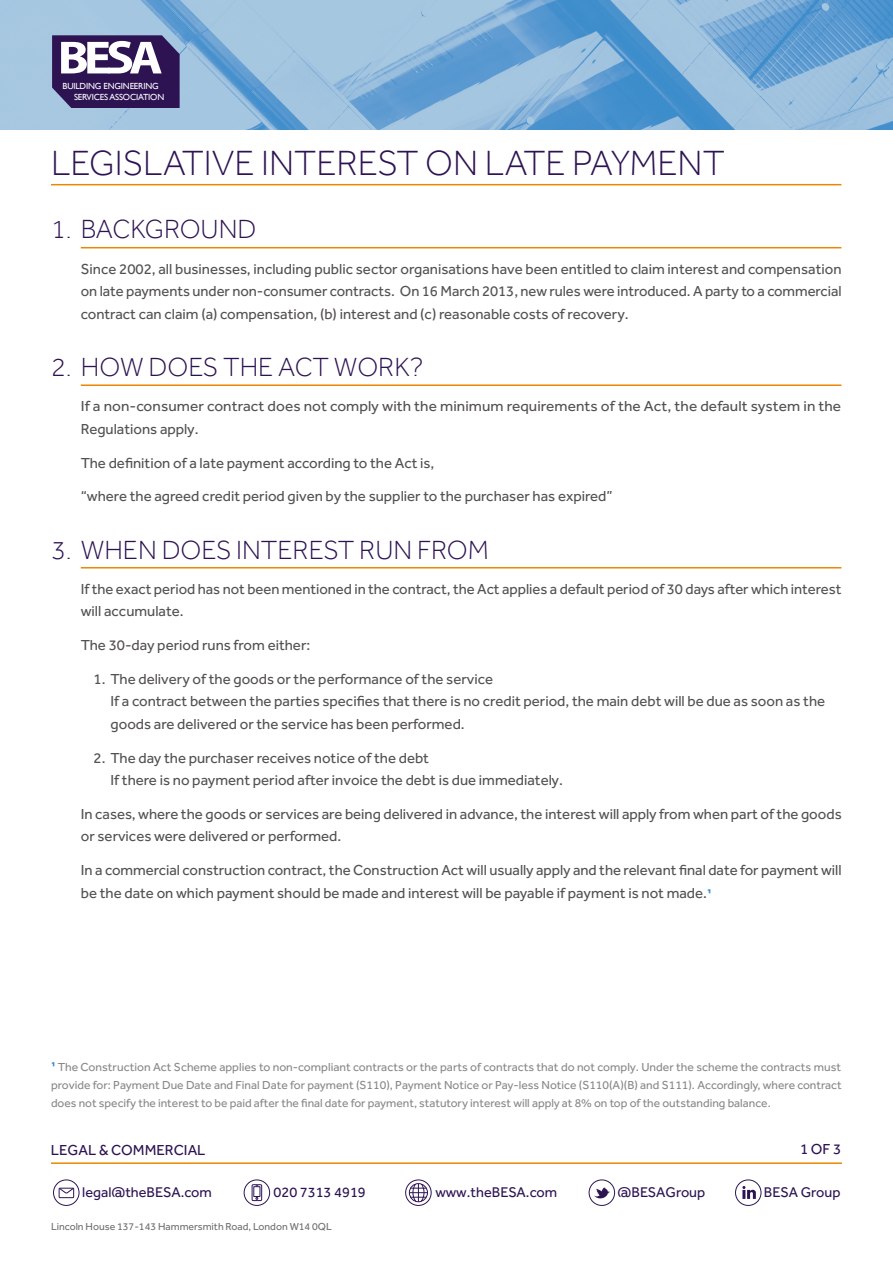
<style>
.page{position:relative;width:893px;height:1263px;background:#fff}
.page>*{position:absolute;margin:0;border:0;box-sizing:border-box;transform-origin:0 0}
.t1{font:700 46.8px "Myriad Pro";color:#fff;scale:1.1 1}
.t2{font:300 36px "Effra";color:#2e1353}
.t3{font:300 27px "Effra";color:#2e1353}
.t4{font:15px/22.5px "Effra";color:#535050}
.t5{font:15px "Effra";color:#2e1353}
.t6{font:14.55px "Effra";color:#2e1353}
.t7{font:12px/18px "Effra";color:#898888;text-align:justify}
.t8{font:10.5px "Effra";color:#706f6f}
.t9{font:8.85px "Gill Sans";letter-spacing:-.02em;color:#fff}
.s1{font-weight:800;font-size:12px;color:#398ccb}
.s2{font-weight:800;color:#398ccb}
</style>
<div class="page">
<img style="left:0;top:0;width:893px;height:130px">
<svg style="left:52px;top:35px;width:128px;height:73px;background:#544174"></svg>
<div style="left:53px;top:1179px;width:26px;height:27px;border:1px solid #2e1353;border-radius:50%"></div>
<div style="left:59px;top:1188px;width:15px;height:10px;border:1px solid #2e1353"></div>
<svg style="left:58px;top:1187px;width:16px;height:7px"></svg>
<div style="left:405px;top:1179px;width:27px;height:27px;border:1px solid #2e1353;border-radius:50%"></div>
<div style="left:409px;top:1183px;width:19px;height:19px;border:1px solid #2e1353;border-radius:50%"></div>
<svg style="left:409px;top:1183px;width:18px;height:19px"></svg>
<div style="left:589px;top:1179px;width:26px;height:27px;border:1px solid #2e1353;border-radius:50%"></div>
<svg style="left:594px;top:1187px;width:16px;height:12px"></svg>
<div style="left:735px;top:1179px;width:26px;height:27px;border:1px solid #2e1353;border-radius:50%"></div>
<svg style="left:742px;top:1186px;width:14px;height:13px"></svg>
<div style="left:244px;top:1179px;width:26px;height:27px;border:1px solid #2e1353;border-radius:50%"></div>
<div style="left:252px;top:1184px;width:10px;height:17px;border:1px solid #2e1353"></div>
<div style="left:253px;top:1186px;width:7px;height:11px;border:1px solid #2e1353"></div>
<hr style="left:51px;top:1162px;width:791px;height:2px;background:#eb8800">
<hr style="left:51px;top:184px;width:790px;height:1px;background:#eb8800">
<hr style="left:81px;top:247px;width:760px;height:1px;background:#eb8800">
<hr style="left:81px;top:384px;width:760px;height:2px;background:#eb8800">
<hr style="left:81px;top:567px;width:760px;height:1px;background:#eb8800">
<h1 class="t1" style="left:129px;top:27px;width:32px">A</h1>
<p class="t9" style="left:74px;top:92px;width:92px">SERVICES ASSOCIATION</p>
<p class="t9" style="left:63px;top:81px;width:98px">BUILDING ENGINEERING</p>
<h2 class="t2" style="left:51px;top:143px;width:675px">LEGISLATIVE INTEREST ON LATE PAYMENT</h2>
<h3 class="t3" style="left:51px;top:214px;width:207px">1. BACKGROUND</h3>
<p class="t4" style="left:81px;top:257px;width:762px;text-align:justify">Since 2002, all businesses, including public sector organisations have been entitled to claim interest and compensation on late payments under non-consumer contracts. On 16 March 2013, new rules were introduced. A party to a commercial contract can claim (a) compensation, (b) interest and (c) reasonable costs of recovery.</p>
<h3 class="t3" style="left:51px;top:352px;width:374px">2. HOW DOES THE ACT WORK?</h3>
<p class="t4" style="left:81px;top:395px;width:762px">If a non-consumer contract does not comply with the minimum requirements of the Act, the default system in the<br>Regulations apply.</p>
<p class="t4" style="left:81px;top:451px;width:355px">The definition of a late payment according to the Act is,</p>
<p class="t4" style="left:81px;top:485px;width:533px">“where the agreed credit period given by the supplier to the purchaser has expired”</p>
<h3 class="t3" style="left:51px;top:534px;width:439px">3. WHEN DOES INTEREST RUN FROM</h3>
<p class="t4" style="left:81px;top:577px;width:762px">If the exact period has not been mentioned in the contract, the Act applies a default period of 30 days after which interest will accumulate.</p>
<p class="t4" style="left:81px;top:634px;width:231px">The 30-day period runs from either:</p>
<p class="t4" style="left:111px;top:667px;width:716px;text-indent:-17px">1. The delivery of the goods or the performance of the service<br>If a contract between the parties specifies that there is no credit period, the main debt will be due as soon as the goods are delivered or the service has been performed.</p>
<p class="t4" style="left:111px;top:746px;width:454px;text-indent:-17px">2. The day the purchaser receives notice of the debt<br>If there is no payment period after invoice the debt is due immediately.</p>
<p class="t4" style="left:81px;top:802px;width:762px">In cases, where the goods or services are being delivered in advance, the interest will apply from when part of the goods or services were delivered or performed.</p>
<p class="t4" style="left:81px;top:859px;width:762px">In a commercial construction contract, the Construction Act will usually apply and the relevant final date for payment will be the date on which payment should be made and interest will be payable if payment is not made.<span class="s1">1</span></p>
<p class="t7" style="left:51px;top:1057px;width:792px"><span class="s2">1</span> The Construction Act Scheme applies to non-compliant contracts or the parts of contracts that do not comply. Under the scheme the contracts must provide for: Payment Due Date and Final Date for payment (S110), Payment Notice or Pay-less Notice (S110(A)(B) and S111). Accordingly, where contract does not specify the interest to be paid after the final date for payment, statutory interest will apply at 8% on top of the outstanding balance.</p>
<p class="t5" style="left:51px;top:1141px;width:156px">LEGAL &amp; COMMERCIAL</p>
<p class="t5" style="left:800px;top:1140px;width:43px">1 OF 3</p>
<p class="t6" style="left:82px;top:1184px;width:131px">legal@theBESA.com</p>
<p class="t6" style="left:273px;top:1184px;width:94px">020 7313 4919</p>
<p class="t6" style="left:435px;top:1184px;width:123px">www.theBESA.com</p>
<p class="t6" style="left:617px;top:1184px;width:89px">@BESAGroup</p>
<p class="t6" style="left:764px;top:1184px;width:78px">BESA Group</p>
<p class="t8" style="left:51px;top:1220px;width:282px">Lincoln House 137-143 Hammersmith Road, London W14 0QL</p>
</div>
